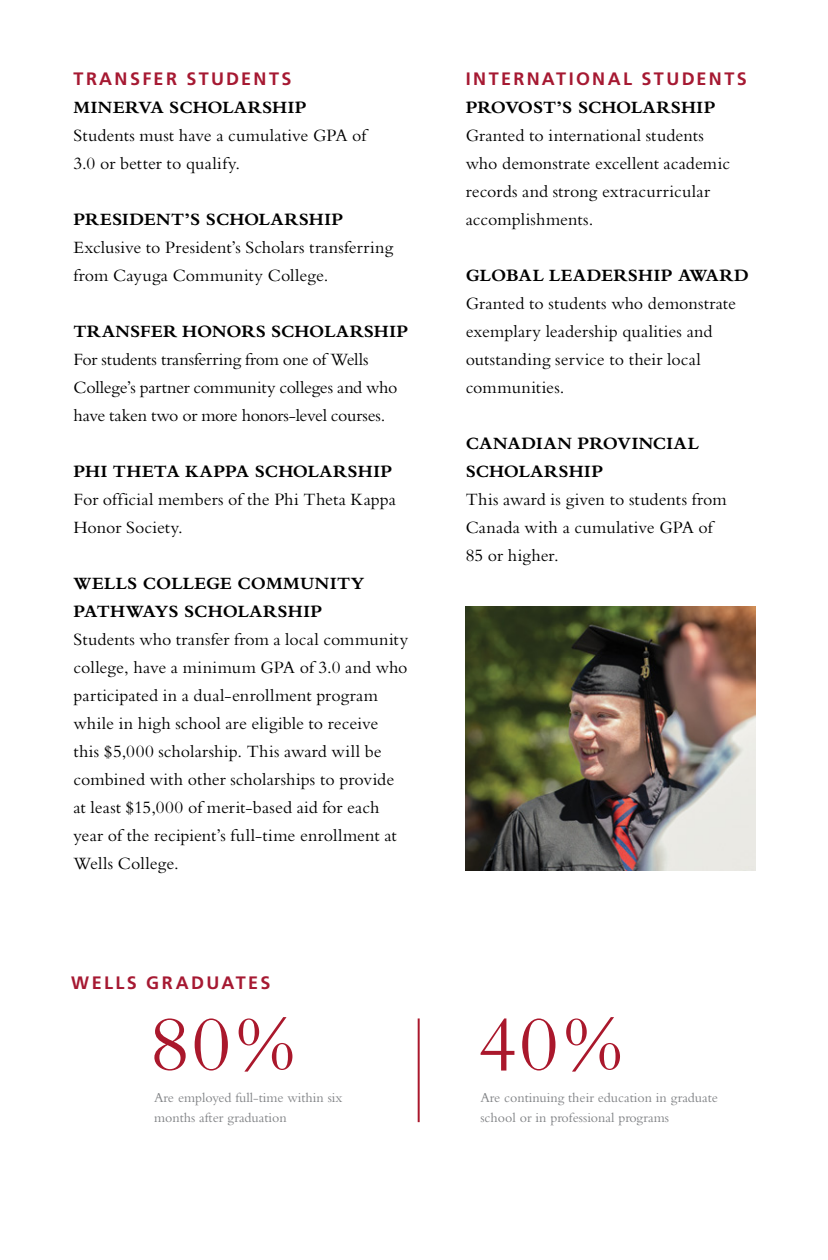
<style>
.page{position:relative;width:828px;height:1260px;background:#fff}
.page>*{position:absolute;margin:0;border:0;box-sizing:border-box;transform-origin:0 0}
.t1{font:80px "Bembo";color:#aa182c}
.t2{font:18px/28px "Bembo";letter-spacing:.005em;color:#000}
.t3{font:700 18px/28px "Bembo";letter-spacing:.015em;color:#000}
.t4{font:18px/28px "Bembo";letter-spacing:-.02em;color:#000}
.t5{font:700 18px "Frutiger";letter-spacing:.135em;color:#a61932}
.t6{font:14px/20px "Bembo";color:#808285}
</style>
<div class="page">
<img style="left:466px;top:607px;width:289px;height:263px">
<hr style="left:418px;top:1018px;width:2px;height:104px;background:#aa182c">
<p class="t5" style="left:73px;top:68px;width:220px">TRANSFER STUDENTS</p>
<p class="t3" style="left:73px;top:93px;width:235px">MINERVA SCHOLARSHIP</p>
<p class="t2" style="left:73px;top:121px;width:294px">Students must have a cumulative GPA of<br>3.0 or better to qualify.</p>
<p class="t3" style="left:73px;top:205px;width:271px">PRESIDENT’S SCHOLARSHIP</p>
<p class="t2" style="left:73px;top:233px;width:321px">Exclusive to President’s Scholars transferring from Cayuga Community College.</p>
<p class="t3" style="left:73px;top:317px;width:336px">TRANSFER HONORS SCHOLARSHIP</p>
<p class="t4" style="left:73px;top:345px;width:325px">For students transferring from one of Wells<br>College’s partner community colleges and who have taken two or more honors-level courses.</p>
<p class="t3" style="left:73px;top:457px;width:320px">PHI THETA KAPPA SCHOLARSHIP</p>
<p class="t2" style="left:73px;top:485px;width:324px">For official members of the Phi Theta Kappa<br>Honor Society.</p>
<p class="t3" style="left:73px;top:569px;width:292px">WELLS COLLEGE COMMUNITY<br>PATHWAYS SCHOLARSHIP</p>
<p class="t2" style="left:73px;top:625px;width:336px">Students who transfer from a local community college, have a minimum GPA of 3.0 and who participated in a dual-enrollment program while in high school are eligible to receive this $5,000 scholarship. This award will be combined with other scholarships to provide at least $15,000 of merit-based aid for each year of the recipient’s full-time enrollment at Wells College.</p>
<p class="t5" style="left:71px;top:972px;width:201px">WELLS GRADUATES</p>
<p class="t1" style="left:150px;top:998px;width:145px">80%</p>
<p class="t6" style="left:154px;top:1087px;width:190px">Are employed full-time within six months after graduation</p>
<p class="t5" style="left:466px;top:68px;width:283px">INTERNATIONAL STUDENTS</p>
<p class="t3" style="left:466px;top:93px;width:251px">PROVOST’S SCHOLARSHIP</p>
<p class="t2" style="left:466px;top:121px;width:266px">Granted to international students who demonstrate excellent academic records and strong extracurricular accomplishments.</p>
<p class="t3" style="left:466px;top:261px;width:285px">GLOBAL LEADERSHIP AWARD</p>
<p class="t2" style="left:466px;top:289px;width:272px">Granted to students who demonstrate exemplary leadership qualities and outstanding service to their local communities.</p>
<p class="t3" style="left:466px;top:429px;width:234px">CANADIAN PROVINCIAL<br>SCHOLARSHIP</p>
<p class="t2" style="left:466px;top:485px;width:263px">This award is given to students from<br>Canada with a cumulative GPA of<br>85 or higher.</p>
<p class="t1" style="left:478px;top:998px;width:146px">40%</p>
<p class="t6" style="left:480px;top:1087px;width:239px">Are continuing their education in graduate school or in professional programs</p>
</div>
